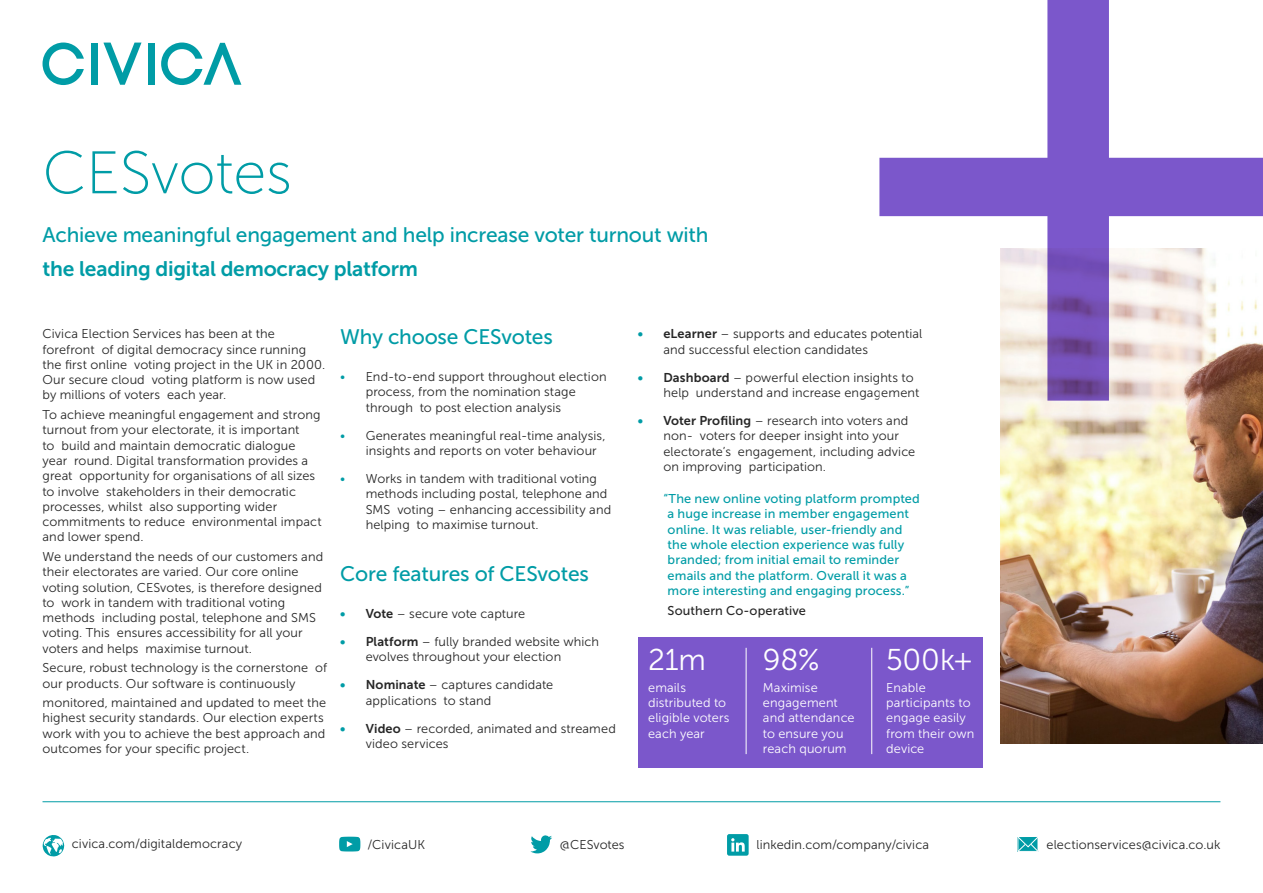
<style>
.page{position:relative;width:1263px;height:893px;background:#fff}
.page>*{position:absolute;margin:0;border:0;box-sizing:border-box;transform-origin:0 0}
.t1{font:749.55px "Museo Sans 500";color:#7b57cb}
.t2{font:60px "Museo Sans 100";letter-spacing:-.01em;color:#009ca6}
.t3{font:30px "Museo Sans 300";letter-spacing:-.01em;color:#fff}
.t4{font:21px "Museo Sans 500";letter-spacing:-.01em;color:#009ca6}
.t5{font:21px "Museo Sans 700";letter-spacing:-.01em;color:#009ca6}
.t6{font:12.75px/15.3px "Museo Sans 300";letter-spacing:.01em;color:#262626}
.t7{font:12.75px/15.3px "Museo Sans 500";letter-spacing:.01em;color:#009ca6}
.t8{font:12.75px/15.3px "Museo Sans 300";letter-spacing:.01em;color:#fff}
.t9{font:12.75px "Museo Sans 500";letter-spacing:.01em;color:#262626}
.s1{font-family:"Museo Sans 700";color:#009ca6}
.s2{font-family:"Museo Sans 700"}
.s3{color:#009ca6}
</style>
<div class="page">
<div style="left:638px;top:637px;width:344px;height:130px;background:#7b57cb"></div>
<hr style="left:746px;top:648px;width:1px;height:106px;background:#fff">
<hr style="left:871px;top:648px;width:1px;height:106px;background:#fff">
<img style="left:1000px;top:249px;width:263px;height:494px">
<svg style="left:727px;top:834px;width:22px;height:22px"></svg>
<svg style="left:339px;top:837px;width:21px;height:14px"></svg>
<svg style="left:530px;top:835px;width:22px;height:18px"></svg>
<svg style="left:1017px;top:837px;width:22px;height:15px"></svg>
<svg style="left:43px;top:835px;width:21px;height:22px"></svg>
<div style="left:91px;top:43px;width:6px;height:42px;background:#009ca6"></div>
<svg style="left:103px;top:43px;width:39px;height:42px"></svg>
<div style="left:148px;top:43px;width:7px;height:42px;background:#009ca6"></div>
<svg style="left:43px;top:43px;width:41px;height:42px"></svg>
<svg style="left:161px;top:43px;width:80px;height:42px"></svg>
<hr style="left:43px;top:801px;width:1177px;height:1px;background:#009ca6">
<h1 class="t1" style="left:822px;top:-268px;width:513px">+</h1>
<h2 class="t2" style="left:43px;top:141px;width:251px">CESvotes</h2>
<h3 class="t4" style="left:43px;top:223px;width:667px">Achieve meaningful engagement and help increase voter turnout with</h3>
<h3 class="t5" style="left:43px;top:257px;width:377px">the leading digital democracy platform</h3>
<p class="t6" style="left:43px;top:326px;width:284px">Civica Election Services has been at the forefront of digital democracy since running the first online voting project in the UK in 2000.<br>Our secure cloud voting platform is now used by millions of voters each year.</p>
<p class="t6" style="left:43px;top:407px;width:281px">To achieve meaningful engagement and strong turnout from your electorate, it is important<br>to build and maintain democratic dialogue year round. Digital transformation provides a great opportunity for organisations of all sizes to involve stakeholders in their democratic processes, whilst also supporting wider commitments to reduce environmental impact and lower spend.</p>
<p class="t6" style="left:43px;top:549px;width:282px">We understand the needs of our customers and their electorates are varied. Our core online voting solution, CESvotes, is therefore designed to work in tandem with traditional voting methods including postal, telephone and SMS voting. This ensures accessibility for all your voters and helps maximise turnout.</p>
<p class="t6" style="left:43px;top:660px;width:286px">Secure, robust technology is the cornerstone of our products. Our software is continuously</p>
<p class="t6" style="left:43px;top:695px;width:285px">monitored, maintained and updated to meet the highest security standards. Our election experts work with you to achieve the best approach and outcomes for your specific project.</p>
<p class="t6" style="left:663px;top:326px;width:260px;text-indent:-26px"><span class="s1">•</span> <span class="s2">eLearner</span> – supports and educates potential and successful election candidates</p>
<p class="t6" style="left:663px;top:370px;width:257px;text-indent:-26px"><span class="s1">•</span> <span class="s2">Dashboard</span> – powerful election insights to help understand and increase engagement</p>
<p class="t6" style="left:663px;top:413px;width:253px;text-indent:-26px"><span class="s1">•</span> <span class="s2">Voter Profiling</span> – research into voters and non- voters for deeper insight into your electorate’s engagement, including advice on improving participation.</p>
<p class="t7" style="left:668px;top:491px;width:254px;text-indent:-4px">“The new online voting platform prompted a huge increase in member engagement online. It was reliable, user-friendly and the whole election experience was fully branded; from initial email to reminder emails and the platform. Overall it was a more interesting and engaging process.”</p>
<p class="t9" style="left:668px;top:603px;width:140px">Southern Co-operative</p>
<h3 class="t3" style="left:648px;top:644px;width:59px">21m</h3>
<h3 class="t3" style="left:763px;top:644px;width:58px">98%</h3>
<h3 class="t3" style="left:886px;top:644px;width:89px">500k+</h3>
<p class="t8" style="left:648px;top:680px;width:83px">emails distributed to eligible voters each year</p>
<p class="t8" style="left:763px;top:680px;width:93px">Maximise engagement and attendance to ensure you reach quorum</p>
<p class="t8" style="left:886px;top:680px;width:89px">Enable participants to engage easily from their own device</p>
<h3 class="t4" style="left:340px;top:326px;width:214px">Why choose CESvotes</h3>
<p class="t6" style="left:366px;top:369px;width:242px;text-indent:-26px"><span class="s3">•</span> End-to-end support throughout election process, from the nomination stage through to post election analysis</p>
<p class="t6" style="left:366px;top:428px;width:241px;text-indent:-26px"><span class="s3">•</span> Generates meaningful real-time analysis, insights and reports on voter behaviour</p>
<p class="t6" style="left:366px;top:471px;width:247px;text-indent:-26px"><span class="s3">•</span> Works in tandem with traditional voting methods including postal, telephone and SMS voting – enhancing accessibility and helping to maximise turnout.</p>
<h3 class="t4" style="left:340px;top:563px;width:250px">Core features of CESvotes</h3>
<p class="t6" style="left:340px;top:606px;width:187px"><span class="s1">•</span> <span class="s2">Vote</span> – secure vote capture</p>
<p class="t6" style="left:366px;top:634px;width:235px;text-indent:-26px"><span class="s1">•</span> <span class="s2">Platform</span> – fully branded website which evolves throughout your election</p>
<p class="t6" style="left:366px;top:677px;width:189px;text-indent:-26px"><span class="s1">•</span> <span class="s2">Nominate</span> – captures candidate applications to stand</p>
<p class="t6" style="left:366px;top:721px;width:252px;text-indent:-26px"><span class="s1">•</span> <span class="s2">Video</span> – recorded, animated and streamed video services</p>
<p class="t6" style="left:72px;top:836px;width:172px">civica.com/digitaldemocracy</p>
<p class="t6" style="left:368px;top:837px;width:59px">/CivicaUK</p>
<p class="t6" style="left:560px;top:837px;width:66px">@CESvotes</p>
<p class="t6" style="left:756px;top:837px;width:174px">linkedin.com/company/civica</p>
<p class="t6" style="left:1046px;top:837px;width:175px">electionservices@civica.co.uk</p>
</div>
